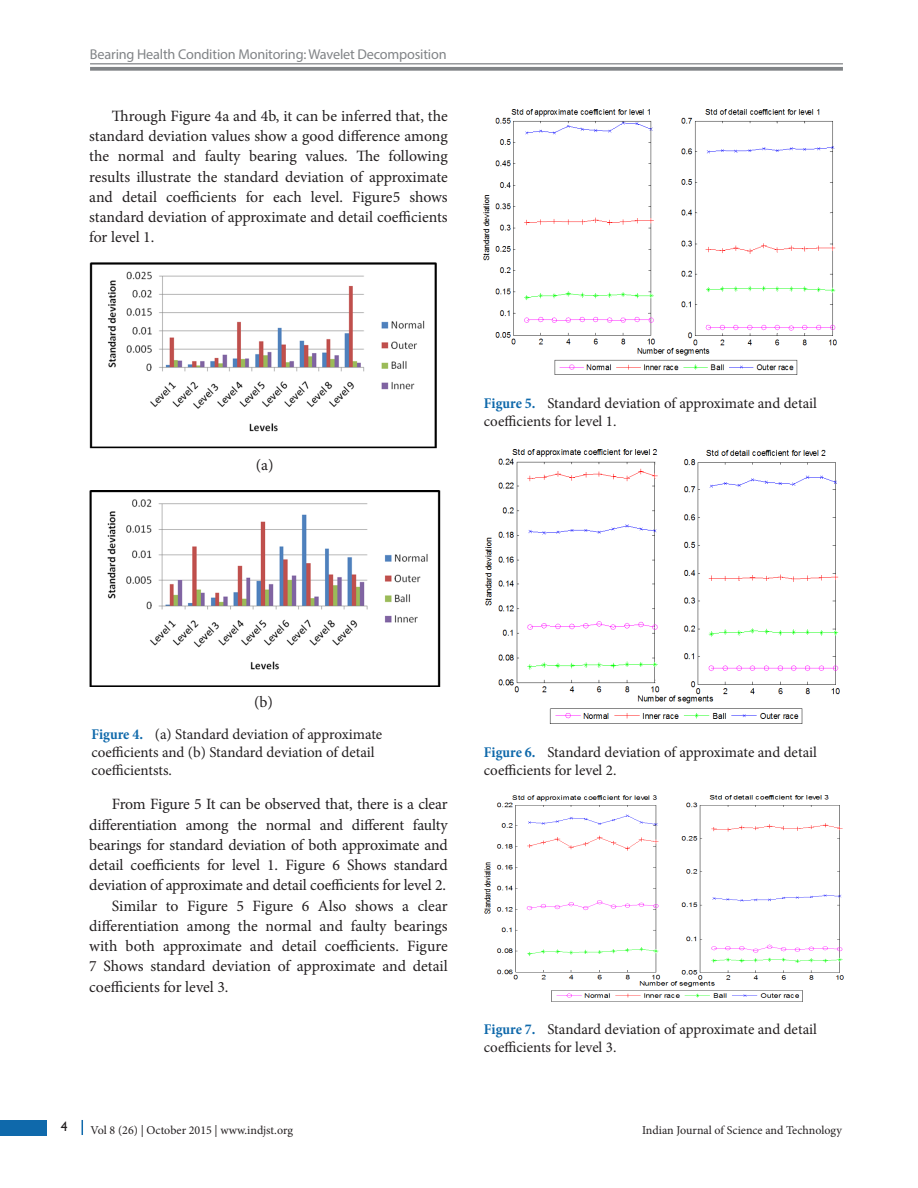
<style>
.page{position:relative;width:918px;height:1188px;background:#fff}
.page>*{position:absolute;margin:0;border:0;box-sizing:border-box;transform-origin:0 0}
.Body_Text_Ind_F{font:15.75px/20.2px "Minion Pro";letter-spacing:-.01em;color:#231f20;text-align:justify}
.t1{font:15px/18px "Minion Pro";color:#231f20}
.t2{font:14.25px "Myriad Pro";letter-spacing:-.015em;color:#818487}
.t3{font:13.5px "Gill Sans";color:#231f20}
.t4{font:12px "Minion Pro";color:#231f20}
.s1{font-weight:700;font-stretch:condensed;color:#0f69ab}
</style>
<div class="page">
<div style="left:0;top:1120px;width:47px;height:15px;background:#0f69ab"></div>
<svg style="left:82px;top:1120px;width:1px;height:15px"></svg>
<hr style="left:90px;top:63px;width:753px;height:1px;background:#818487">
<svg style="left:90px;top:67px;width:753px;height:4px;background:#8a8d90"></svg>
<img style="left:89px;top:263px;width:348px;height:186px">
<img style="left:89px;top:491px;width:352px;height:195px">
<img style="left:484px;top:109px;width:353px;height:265px">
<img style="left:485px;top:449px;width:354px;height:275px">
<img style="left:485px;top:795px;width:358px;height:206px">
<p class="t2" style="left:90px;top:45px;width:358px">Bearing Health Condition Monitoring: Wavelet Decomposition</p>
<p class="Body_Text_Ind_F" style="left:89px;top:106px;width:360px;text-indent:23px">Through Figure 4a and 4b, it can be inferred that, the standard deviation values show a good difference among the normal and faulty bearing values. The following results illustrate the standard deviation of approximate and detail coefficients for each level. Figure5 shows standard deviation of approximate and detail coefficients for level 1.</p>
<p class="Body_Text_Ind_F" style="left:256px;top:455px;width:19px">(a)</p>
<p class="t1" style="left:484px;top:394px;width:335px"><span class="s1">Figure 5.</span> Standard deviation of approximate and detail coefficients for level 1.</p>
<p class="Body_Text_Ind_F" style="left:254px;top:692px;width:20px">(b)</p>
<p class="t1" style="left:91px;top:725px;width:292px"><span class="s1">Figure 4.</span> (a) Standard deviation of approximate coefficients and (b) Standard deviation of detail coefficientsts.</p>
<p class="Body_Text_Ind_F" style="left:89px;top:794px;width:360px;text-indent:23px">From Figure 5 It can be observed that, there is a clear differentiation among the normal and different faulty bearings for standard deviation of both approximate and detail coefficients for level 1. Figure 6 Shows standard deviation of approximate and detail coefficients for level 2.</p>
<p class="Body_Text_Ind_F" style="left:89px;top:896px;width:360px;text-indent:23px">Similar to Figure 5 Figure 6 Also shows a clear differentiation among the normal and faulty bearings with both approximate and detail coefficients. Figure 7 Shows standard deviation of approximate and detail coefficients for level 3.</p>
<p class="t1" style="left:484px;top:743px;width:335px"><span class="s1">Figure 6.</span> Standard deviation of approximate and detail coefficients for level 2.</p>
<p class="t1" style="left:484px;top:1021px;width:335px"><span class="s1">Figure 7.</span> Standard deviation of approximate and detail coefficients for level 3.</p>
<p class="t3" style="left:61px;top:1119px;width:8px">4</p>
<p class="t4" style="left:91px;top:1122px;width:204px">Vol 8 (26) | October 2015 | www.indjst.org</p>
<p class="t4" style="left:642px;top:1122px;width:201px">Indian Journal of Science and Technology</p>
</div>
